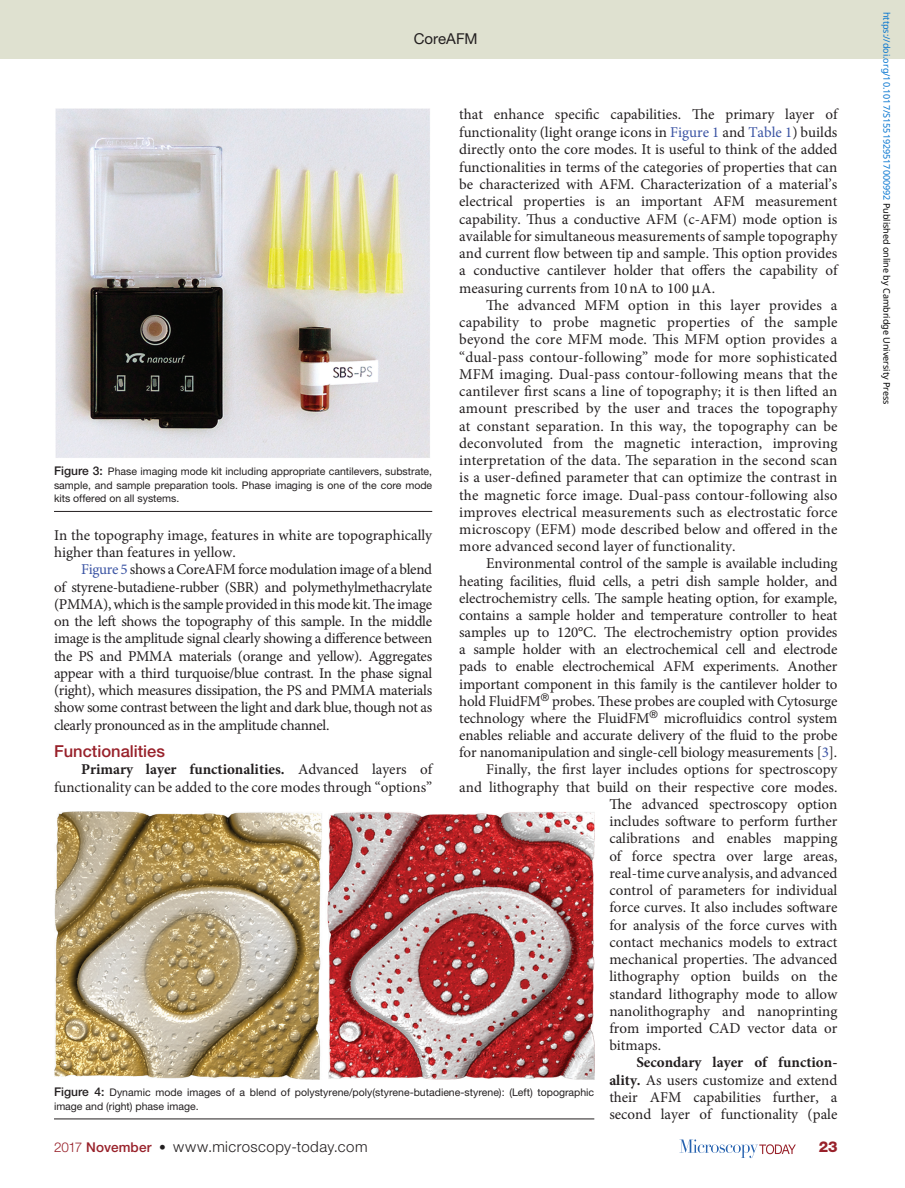
<style>
.page{position:relative;width:905px;height:1188px;background:#fff}
.page>*{position:absolute;margin:0;border:0;box-sizing:border-box;transform-origin:0 0}
.t1{font:500 16.5px "Helvetica Neue LT Std";color:#98212a}
.t2{font:15px/17.2px "Minion Pro";color:#231f20;text-align:justify}
.t3{font:300 15px "Helvetica Neue LT Std";letter-spacing:.03em;color:#231f20}
.t4{font:15px "Helvetica Neue LT Std";color:#231f20}
.t5{font:800 15px "Helvetica Neue LT Std";color:#98212a}
.t6{font:10.5px/13.5px "Helvetica Neue LT Std";color:#231f20;text-align:justify}
.t7{font:9px "Noto Sans";color:#0172cf}
.s1{color:#3a53a3}
.s2{font-weight:700}
.s3{font-weight:500;font-size:12px}
.s4{font-size:13.5px;color:#98212a}
.s5{font-weight:500;font-size:13.5px;color:#98212a}
.s6{font-weight:500;font-size:13.5px}
.s7{color:#000}
</style>
<div class="page">
<svg style="left:679px;top:1139px;width:116px;height:19px"></svg>
<div style="left:0;top:0;width:904px;height:58px;background:#dfe1d0"></div>
<img style="left:56px;top:108px;width:374px;height:350px">
<hr style="left:54px;top:511px;width:378px;height:1px;background:#231f20">
<img style="left:54px;top:811px;width:540px;height:269px">
<hr style="left:54px;top:1119px;width:540px;height:1px;background:#231f20">
<p class="t4" style="left:414px;top:30px;width:65px">CoreAFM</p>
<p class="t2" style="left:459px;top:105px;width:380px">that enhance specific capabilities. The primary layer of functionality (light orange icons in <span class="s1">Figure 1</span> and <span class="s1">Table 1</span>) builds directly onto the core modes. It is useful to think of the added functionalities in terms of the categories of properties that can be characterized with AFM. Characterization of a material’s electrical properties is an important AFM measurement capability. Thus a conductive AFM (c-AFM) mode option is available for simultaneous measurements of sample topography and current flow between tip and sample. This option provides a conductive cantilever holder that offers the capability of measuring currents from 10nA to 100 A.</p>
<p class="t2" style="left:459px;top:296px;width:380px;text-indent:27px">The advanced MFM option in this layer provides a capability to probe magnetic properties of the sample beyond the core MFM mode. This MFM option provides a “dual-pass contour-following” mode for more sophisticated MFM imaging. Dual-pass contour-following means that the cantilever first scans a line of topography; it is then lifted an amount prescribed by the user and traces the topography at constant separation. In this way, the topography can be deconvoluted from the magnetic interaction, improving interpretation of the data. The separation in the second scan is a user-defined parameter that can optimize the contrast in the magnetic force image. Dual-pass contour-following also improves electrical measurements such as electrostatic force microscopy (EFM) mode described below and offered in the more advanced second layer of functionality.</p>
<p class="t2" style="left:486px;top:555px;width:352px">Environmental control of the sample is available including</p>
<p class="t2" style="left:459px;top:572px;width:379px">heating facilities, fluid cells, a petri dish sample holder, and</p>
<p class="t2" style="left:459px;top:589px;width:379px">electrochemistry cells. The sample heating option, for example,</p>
<p class="t2" style="left:459px;top:607px;width:379px">contains a sample holder and temperature controller to heat</p>
<p class="t2" style="left:459px;top:624px;width:379px">samples up to 120°C. The electrochemistry option provides</p>
<p class="t2" style="left:459px;top:641px;width:379px">a sample holder with an electrochemical cell and electrode</p>
<p class="t2" style="left:459px;top:658px;width:379px">pads to enable electrochemical AFM experiments. Another</p>
<p class="t2" style="left:459px;top:675px;width:379px">important component in this family is the cantilever holder to</p>
<p class="t2" style="left:459px;top:692px;width:379px">hold FluidFM<sup>®</sup> probes. These probes are coupled with Cytosurge</p>
<p class="t2" style="left:459px;top:710px;width:380px">technology where the FluidFM<sup>®</sup> microfluidics control system</p>
<p class="t2" style="left:459px;top:727px;width:380px">enables reliable and accurate delivery of the fluid to the probe</p>
<p class="t2" style="left:459px;top:744px;width:379px">for nanomanipulation and single-cell biology measurements [<span class="s1">3</span>].</p>
<p class="t2" style="left:486px;top:761px;width:353px">Finally, the first layer includes options for spectroscopy</p>
<p class="t2" style="left:459px;top:778px;width:379px">and lithography that build on their respective core modes.</p>
<p class="t2" style="left:609px;top:796px;width:229px">The advanced spectroscopy option</p>
<p class="t2" style="left:609px;top:813px;width:230px">includes software to perform further</p>
<p class="t2" style="left:609px;top:830px;width:230px">calibrations and enables mapping</p>
<p class="t2" style="left:609px;top:847px;width:229px">of force spectra over large areas,</p>
<p class="t2" style="left:609px;top:865px;width:230px">real-time curve analysis, and advanced</p>
<p class="t2" style="left:609px;top:882px;width:229px">control of parameters for individual</p>
<p class="t2" style="left:609px;top:899px;width:229px">force curves. It also includes software</p>
<p class="t2" style="left:609px;top:916px;width:230px">for analysis of the force curves with</p>
<p class="t2" style="left:609px;top:933px;width:229px">contact mechanics models to extract</p>
<p class="t2" style="left:609px;top:951px;width:229px">mechanical properties. The advanced</p>
<p class="t2" style="left:609px;top:968px;width:230px">lithography option builds on the</p>
<p class="t2" style="left:609px;top:985px;width:229px">standard lithography mode to allow</p>
<p class="t2" style="left:609px;top:1002px;width:230px">nanolithography and nanoprinting</p>
<p class="t2" style="left:609px;top:1020px;width:230px">from imported CAD vector data or</p>
<p class="t2" style="left:609px;top:1037px;width:53px">bitmaps.</p>
<p class="t2" style="left:609px;top:1054px;width:230px;text-indent:27px"><span class="s2">Secondary layer of function&shy;ality.</span> As users customize and extend their AFM capabilities further, a second layer of functionality (pale</p>
<p class="t6" style="left:54px;top:464px;width:380px"><span class="s3">Figure 3:</span> Phase imaging mode kit including appropriate cantilevers, substrate, sample, and sample preparation tools. Phase imaging is one of the core mode kits offered on all systems.</p>
<p class="t2" style="left:54px;top:527px;width:379px">In the topography image, features in white are topographically higher than features in yellow.</p>
<p class="t2" style="left:54px;top:561px;width:380px;text-indent:27px"><span class="s1">Figure 5</span> shows a CoreAFM force modulation image of a blend of styrene-butadiene-rubber (SBR) and polymethylmethacrylate (PMMA), which is the sample provided in this mode kit. The image on the left shows the topography of this sample. In the middle image is the amplitude signal clearly showing a difference between the PS and PMMA materials (orange and yellow). Aggregates appear with a third turquoise/blue contrast. In the phase signal (right), which measures dissipation, the PS and PMMA materials show some contrast between the light and dark blue, though not as clearly pronounced as in the amplitude channel.</p>
<p class="t1" style="left:54px;top:741px;width:112px">Functionalities</p>
<p class="t2" style="left:54px;top:761px;width:380px;text-align:right"><span class="s2">Primary layer functionalities.</span> Advanced layers of functionality can be added to the core modes through “options”</p>
<p class="t6" style="left:54px;top:1085px;width:541px"><span class="s3">Figure 4:</span> Dynamic mode images of a blend of polystyrene/poly(styrene-butadiene-styrene): (Left) topographic image and (right) phase image.</p>
<p class="t3" style="left:54px;top:1137px;width:315px"><span class="s4">2017</span> <span class="s5">November</span> <span class="s6">•</span> www.microscopy-today.com</p>
<p class="t5" style="left:818px;top:1138px;width:21px">23</p>
<p class="t7" style="left:893px;top:12px;width:394px;rotate:90deg">https://doi.org/10.1017/S1551929517000992 <span class="s7">Published online by Cambridge University Press</span></p>
</div>
